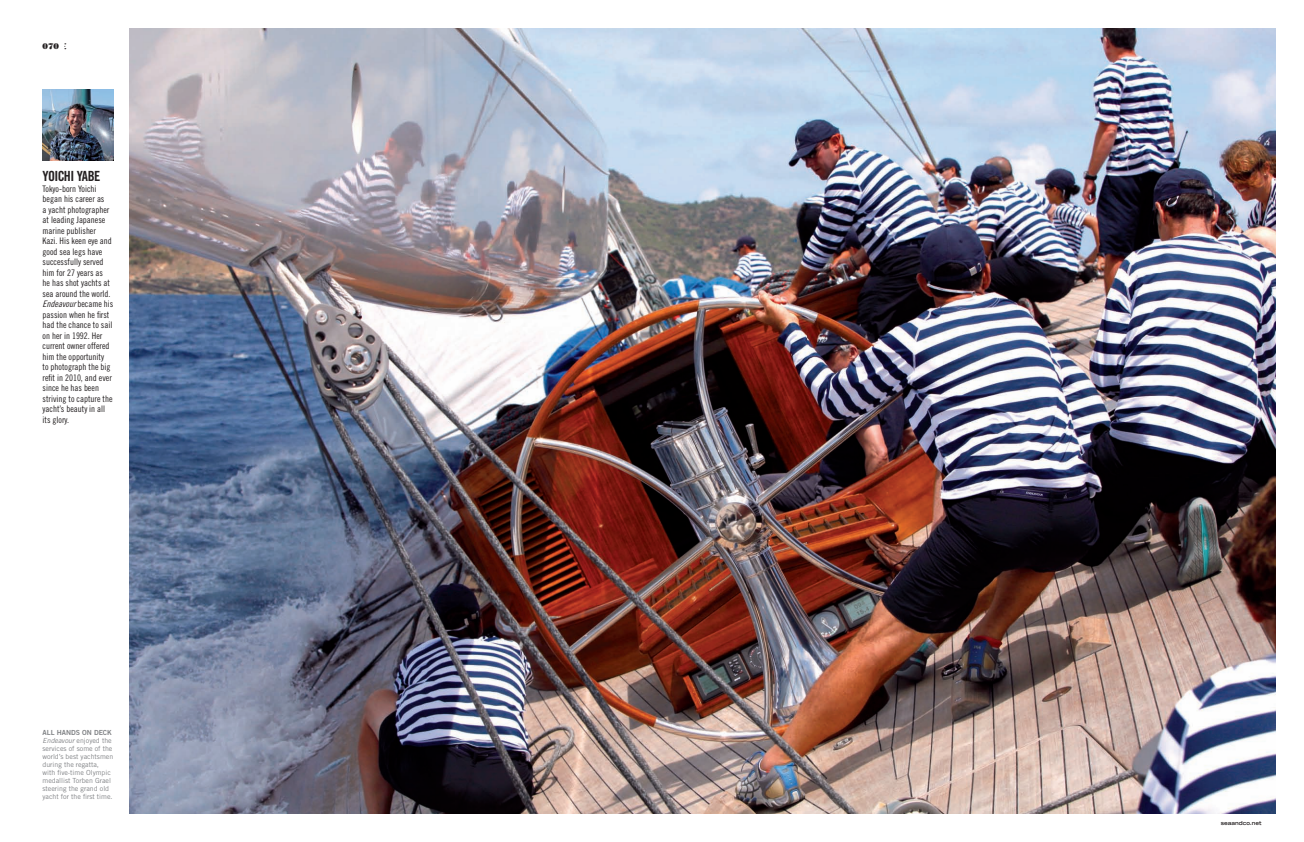
<style>
.page{position:relative;width:1304px;height:842px;background:#fff}
.page>*{position:absolute;margin:0;border:0;box-sizing:border-box;transform-origin:0 0}
.t1{font:14px "Trade Gothic Bold Cond Twenty";letter-spacing:-.04em;color:#231f20}
.t2{font:9px/10.5px "Trade Gothic Cond Eighteen";color:#231f20}
.t3{font:8.2px "Bodoni Poster";color:#231f20}
.t4{font:7px/8px "Trade Gothic";color:#808285}
.Caption_Head{font:7px "Trade Gothic Bold Two";color:#808285}
.URL_FOOTER{font:700 expanded 5.5px "Trade Gothic LH";color:#231f20}
.s1{font-style:italic}
</style>
<div class="page">
<img style="left:130px;top:28px;width:1146px;height:786px">
<img style="left:43px;top:89px;width:70px;height:71px">
<p class="t3" style="left:43px;top:41px;width:18px">070</p>
<p class="t1" style="left:43px;top:168px;width:59px">YOICHI YABE</p>
<p class="t2" style="left:43px;top:183px;width:72px">Tokyo-born Yoichi began his career as<br>a yacht photographer at leading Japanese marine publisher<br>Kazi. His keen eye and good sea legs have successfully served him for 27 years as<br>he has shot yachts at sea around the world.<br><span class="s1">Endeavour</span>b e c a m e h i s passion when he first had the chance to sail on her in 1992. Her current owner offered him the opportunity<br>to photograph the big refit in 2010, and ever since he has been striving to capture the yacht’s beauty in all its glory.</p>
<p class="Caption_Head" style="left:43px;top:729px;width:71px">ALL HANDS ON DECK</p>
<p class="t4" style="left:43px;top:737px;width:72px"><span class="s1">Endeavour</span> enjoyed the services of some of the world’s best yachtsmen during the regatta, with five-time Olympic medallist Torben Grael steering the grand old yacht for the first time.</p>
<p class="URL_FOOTER" style="left:1221px;top:819px;width:42px">seaandco.net</p>
</div>
